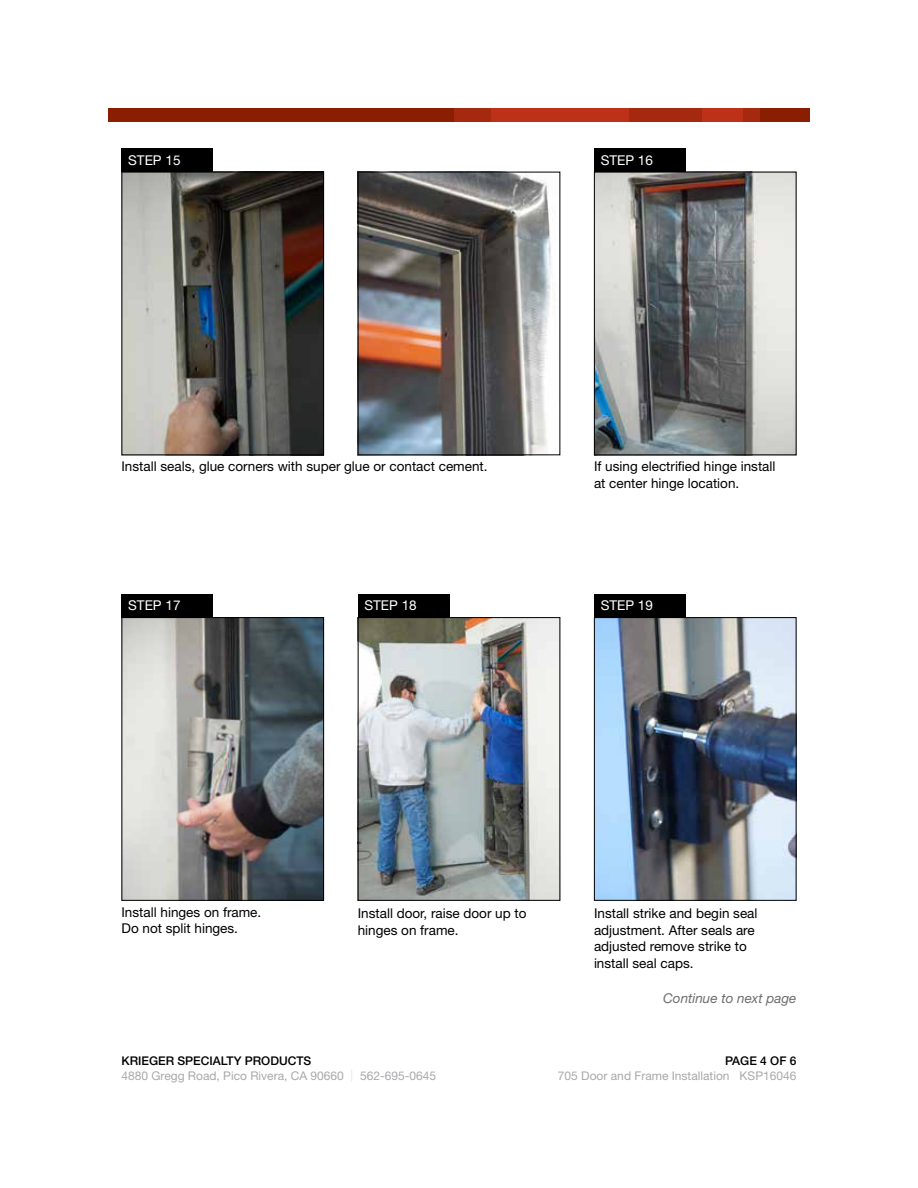
<style>
.page{position:relative;width:918px;height:1188px;background:#fff}
.page>*{position:absolute;margin:0;border:0;box-sizing:border-box;transform-origin:0 0}
.t1{font:13.5px/16.5px "Helvetica Neue LT Std";color:#000}
.t2{font:13.5px "Helvetica Neue LT Std";color:#fff}
.t3{font:italic 13.5px "Helvetica Neue LT Std";color:#6d6e71}
.t4{font:12px "Helvetica Neue LT Std";color:#a7a9ac}
.t5{font:500 12px "Helvetica Neue LT Std";color:#000}
.s1{color:#e6e7e8}
</style>
<div class="page">
<div style="left:108px;top:108px;width:702px;height:14px;background:#8a1e01"></div>
<div style="left:454px;top:108px;width:306px;height:14px;background:#a4290f"></div>
<div style="left:491px;top:108px;width:137px;height:14px;background:#bc3118"></div>
<div style="left:702px;top:108px;width:40px;height:14px;background:#bc3118"></div>
<img style="left:124px;top:174px;width:198px;height:279px">
<div style="left:122px;top:172px;width:202px;height:283px;border:1px solid #000"></div>
<div style="left:122px;top:148px;width:91px;height:24px;background:#000"></div>
<img style="left:360px;top:174px;width:191px;height:279px">
<div style="left:358px;top:172px;width:202px;height:283px;border:1px solid #000"></div>
<img style="left:596px;top:174px;width:198px;height:279px">
<div style="left:594px;top:172px;width:202px;height:283px;border:1px solid #000"></div>
<div style="left:594px;top:148px;width:92px;height:24px;background:#000"></div>
<img style="left:360px;top:619px;width:198px;height:280px">
<div style="left:358px;top:617px;width:202px;height:284px;border:1px solid #000"></div>
<div style="left:358px;top:594px;width:92px;height:23px;background:#000"></div>
<img style="left:124px;top:619px;width:198px;height:280px">
<div style="left:122px;top:617px;width:202px;height:284px;border:1px solid #000"></div>
<div style="left:122px;top:594px;width:91px;height:23px;background:#000"></div>
<img style="left:596px;top:619px;width:198px;height:280px">
<div style="left:594px;top:617px;width:202px;height:284px;border:1px solid #000"></div>
<div style="left:594px;top:594px;width:92px;height:23px;background:#000"></div>
<p class="t2" style="left:128px;top:152px;width:54px">STEP 15</p>
<p class="t2" style="left:601px;top:152px;width:54px">STEP 16</p>
<p class="t1" style="left:122px;top:458px;width:368px">Install seals, glue corners with super glue or contact cement.</p>
<p class="t1" style="left:594px;top:458px;width:183px">If using electrified hinge install at center hinge location.</p>
<p class="t2" style="left:128px;top:598px;width:54px">STEP 17</p>
<p class="t2" style="left:601px;top:598px;width:54px">STEP 19</p>
<p class="t2" style="left:364px;top:598px;width:54px">STEP 18</p>
<p class="t1" style="left:122px;top:904px;width:141px">Install hinges on frame.<br>Do not split hinges.</p>
<p class="t1" style="left:358px;top:905px;width:170px">Install door, raise door up to hinges on frame.</p>
<p class="t1" style="left:594px;top:905px;width:165px">Install strike and begin seal adjustment. After seals are adjusted remove strike to install seal caps.</p>
<p class="t3" style="left:663px;top:990px;width:135px">Continue to next page</p>
<p class="t5" style="left:122px;top:1053px;width:191px">KRIEGER SPECIALTY PRODUCTS</p>
<p class="t5" style="left:725px;top:1053px;width:73px">PAGE 4 OF 6</p>
<p class="t4" style="left:122px;top:1069px;width:316px">4880 Gregg Road, Pico Rivera, CA 90660 <span class="s1">|</span> 562-695-0645</p>
<p class="t4" style="left:558px;top:1069px;width:240px">705 Door and Frame Installation KSP16046</p>
</div>
